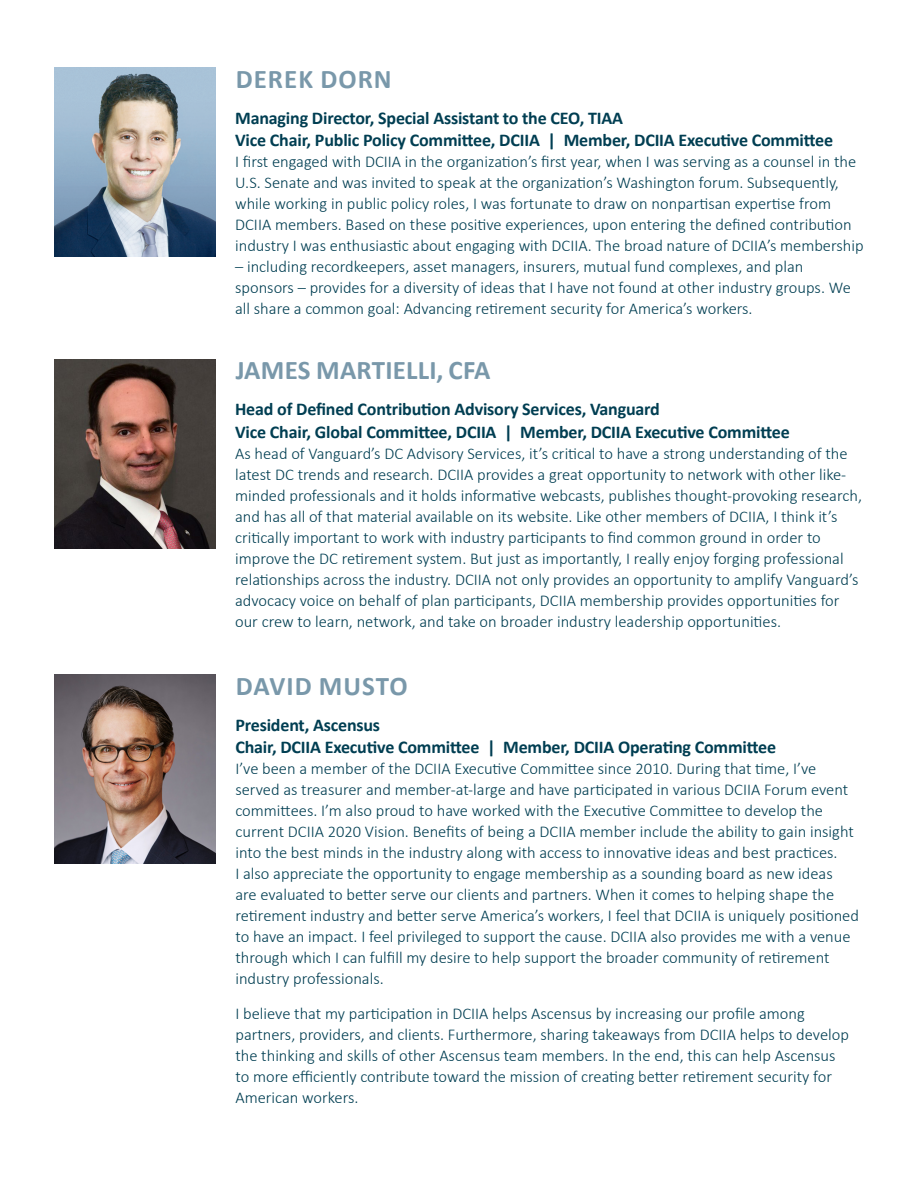
<style>
.page{position:relative;width:918px;height:1188px;background:#fff}
.page>*{position:absolute;margin:0;border:0;box-sizing:border-box;transform-origin:0 0}
.Name{font:700 27px "Calibri";letter-spacing:.01em;color:#7998aa}
.Name-2{font:700 27px "Calibri";letter-spacing:.035em;color:#7998aa}
.Name-3{font:700 27px "Calibri";letter-spacing:.04em;color:#7998aa}
.Questions{font:700 18px "Calibri";letter-spacing:-.01em;color:#003e52}
.Answer{font:300 16.5px/21px "Calibri";color:#003e52}
</style>
<div class="page">
<img style="left:54px;top:68px;width:162px;height:189px">
<img style="left:54px;top:359px;width:162px;height:190px">
<img style="left:54px;top:674px;width:162px;height:189px">
<p class="Name-3" style="left:236px;top:62px;width:158px">DEREK DORN</p>
<p class="Questions" style="left:235px;top:106px;width:390px">Managing Director, Special Assistant to the CEO, TIAA</p>
<p class="Questions" style="left:235px;top:129px;width:599px">Vice Chair, Public Policy Committee, DCIIA | Member, DCIIA Executive Committee</p>
<p class="Answer" style="left:235px;top:150px;width:630px">I first engaged with DCIIA in the organization’s first year, when I was serving as a counsel in the U.S. Senate and was invited to speak at the organization’s Washington forum. Subsequently, while working in public policy roles, I was fortunate to draw on nonpartisan expertise from DCIIA members. Based on these positive experiences, upon entering the defined contribution industry I was enthusiastic about engaging with DCIIA. The broad nature of DCIIA’s membership</p>
<p class="Answer" style="left:235px;top:255px;width:617px">– including recordkeepers, asset managers, insurers, mutual fund complexes, and plan sponsors – provides for a diversity of ideas that I have not found at other industry groups. We all share a common goal: Advancing retirement security for America’s workers.</p>
<p class="Name" style="left:236px;top:353px;width:256px">JAMES MARTIELLI, CFA</p>
<p class="Questions" style="left:235px;top:398px;width:426px">Head of Defined Contribution Advisory Services, Vanguard</p>
<p class="Questions" style="left:235px;top:420px;width:556px">Vice Chair, Global Committee, DCIIA | Member, DCIIA Executive Committee</p>
<p class="Answer" style="left:235px;top:442px;width:629px">As head of Vanguard’s DC Advisory Services, it’s critical to have a strong understanding of the latest DC trends and research. DCIIA provides a great opportunity to network with other like&shy;minded professionals and it holds informative webcasts, publishes thought-provoking research, and has all of that material available on its website. Like other members of DCIIA, I think it’s critically important to work with industry participants to find common ground in order to improve the DC retirement system. But just as importantly, I really enjoy forging professional relationships across the industry. DCIIA not only provides an opportunity to amplify Vanguard’s advocacy voice on behalf of plan participants, DCIIA membership provides opportunities for our crew to learn, network, and take on broader industry leadership opportunities.</p>
<p class="Name-2" style="left:236px;top:668px;width:173px">DAVID MUSTO</p>
<p class="Questions" style="left:235px;top:713px;width:146px">President, Ascensus</p>
<p class="Questions" style="left:235px;top:736px;width:542px">Chair, DCIIA Executive Committee | Member, DCIIA Operating Committee</p>
<p class="Answer" style="left:235px;top:757px;width:625px">I’ve been a member of the DCIIA Executive Committee since 2010. During that time, I’ve served as treasurer and member-at-large and have participated in various DCIIA Forum event committees. I’m also proud to have worked with the Executive Committee to develop the current DCIIA 2020 Vision. Benefits of being a DCIIA member include the ability to gain insight into the best minds in the industry along with access to innovative ideas and best practices.<br>I also appreciate the opportunity to engage membership as a sounding board as new ideas<br>are evaluated to better serve our clients and partners. When it comes to helping shape the retirement industry and better serve America’s workers, I feel that DCIIA is uniquely positioned to have an impact. I feel privileged to support the cause. DCIIA also provides me with a venue through which I can fulfill my desire to help support the broader community of retirement industry professionals.</p>
<p class="Answer" style="left:235px;top:1002px;width:615px">I believe that my participation in DCIIA helps Ascensus by increasing our profile among partners, providers, and clients. Furthermore, sharing takeaways from DCIIA helps to develop the thinking and skills of other Ascensus team members. In the end, this can help Ascensus to more efficiently contribute toward the mission of creating better retirement security for American workers.</p>
</div>
